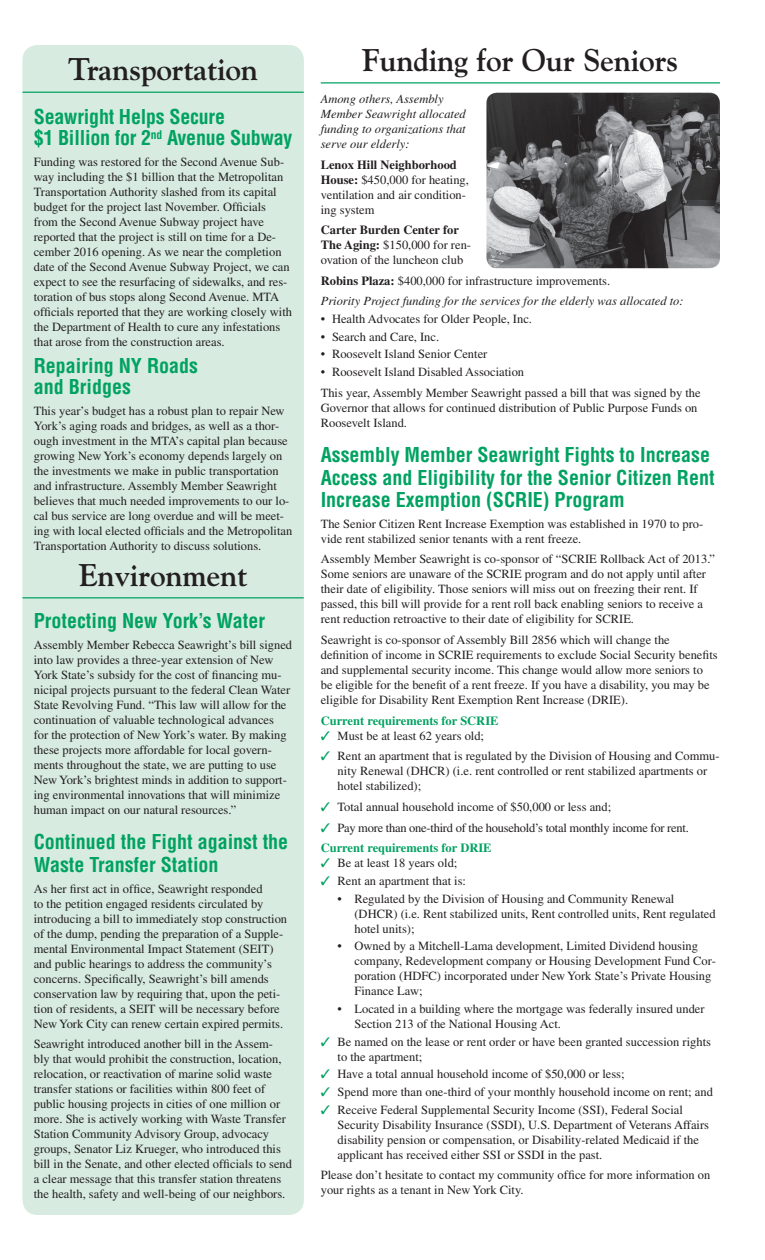
<style>
.page{position:relative;width:765px;height:1260px;background:#fff}
.page>*{position:absolute;margin:0;border:0;box-sizing:border-box;transform-origin:0 0}
.t1{font:700 31.25px "Goudy";letter-spacing:-.01em;color:#231f20}
.t2{font:700 condensed 20px/22.5px "Helvetica";color:#00a261}
.t3{font:12.5px/15px "Times";color:#231f20}
.t4{font:italic 12.5px/15px "Times";color:#231f20}
.t5{font:12.5px/20.6px "Times";letter-spacing:-.02em;color:#231f20}
.t6{font:700 12.5px "Times";color:#00a261}
.s1{font-weight:700}
.s2{font-weight:700;font-style:normal}
.s3{font-style:normal}
.s4{color:#00a261}
.s5{font-weight:700;color:#00a261}
</style>
<div class="page">
<hr style="left:321px;top:82px;width:399px;height:2px;background:#00a261">
<img style="left:486px;top:93px;width:234px;height:175px">
<div style="left:22px;top:45px;width:282px;height:1170px;background:#d7ebe0;border-radius:15px"></div>
<hr style="left:22px;top:92px;width:282px;height:1px;background:#00a261">
<hr style="left:22px;top:597px;width:282px;height:1px;background:#00a261">
<h1 class="t1" style="left:68px;top:51px;width:192px">Transportation</h1>
<h2 class="t2" style="left:34px;top:106px;width:260px;line-height:21.2px">Seawright Helps Secure<br>$1 Billion for 2<sup>nd</sup> Avenue Subway</h2>
<p class="t3" style="left:34px;top:154px;width:260px">Funding was restored for the Second Avenue Sub&shy;way including the $1 billion that the Metropolitan Transportation Authority slashed from its capital budget for the project last November. Officials from the Second Avenue Subway project have reported that the project is still on time for a De&shy;cember 2016 opening. As we near the completion date of the Second Avenue Subway Project, we can expect to see the resurfacing of sidewalks, and res&shy;toration of bus stops along Second Avenue. MTA officials reported that they are working closely with the Department of Health to cure any infestations that arose from the construction areas.</p>
<h2 class="t2" style="left:34px;top:355px;width:166px;line-height:21.2px">Repairing NY Roads and Bridges</h2>
<p class="t3" style="left:34px;top:403px;width:260px">This year’s budget has a robust plan to repair New York’s aging roads and bridges, as well as a thor&shy;ough investment in the MTA’s capital plan because growing New York’s economy depends largely on the investments we make in public transportation and infrastructure. Assembly Member Seawright believes that much needed improvements to our lo&shy;cal bus service are long overdue and will be meet&shy;ing with local elected officials and the Metropolitan Transportation Authority to discuss solutions.</p>
<h1 class="t1" style="left:79px;top:556px;width:170px">Environment</h1>
<h2 class="t2" style="left:34px;top:610px;width:233px">Protecting New York’s Water</h2>
<p class="t3" style="left:34px;top:637px;width:260px">Assembly Member Rebecca Seawright’s bill signed into law provides a three-year extension of New York State’s subsidy for the cost of financing mu&shy;nicipal projects pursuant to the federal Clean Water State Revolving Fund. “This law will allow for the continuation of valuable technological advances<br>for the protection of New York’s water. By making these projects more affordable for local govern&shy;ments throughout the state, we are putting to use New York’s brightest minds in addition to support&shy;ing environmental innovations that will minimize human impact on our natural resources.”</p>
<h2 class="t2" style="left:34px;top:831px;width:256px">Continued the Fight against the<br>Waste Transfer Station</h2>
<p class="t3" style="left:34px;top:881px;width:255px">As her first act in office, Seawright responded<br>to the petition engaged residents circulated by introducing a bill to immediately stop construction of the dump, pending the preparation of a Supple&shy;mental Environmental Impact Statement (SEIT) and public hearings to address the community’s concerns. Specifically, Seawright’s bill amends conservation law by requiring that, upon the peti&shy;tion of residents, a SEIT will be necessary before New York City can renew certain expired permits.</p>
<p class="t3" style="left:34px;top:1036px;width:260px">Seawright introduced another bill in the Assem&shy;bly that would prohibit the construction, location, relocation, or reactivation of marine solid waste transfer stations or facilities within 800 feet of public housing projects in cities of one million or more. She is actively working with Waste Transfer Station Community Advisory Group, advocacy groups, Senator Liz Krueger, who introduced this bill in the Senate, and other elected officials to send a clear message that this transfer station threatens the health, safety and well-being of our neighbors.</p>
<h1 class="t1" style="left:362px;top:41px;width:318px">Funding for Our Seniors</h1>
<p class="t4" style="left:321px;top:91px;width:147px">Among others, Assembly<br>Member Seawright allocated funding to organizations that serve our elderly:</p>
<p class="t3" style="left:321px;top:157px;width:150px"><span class="s1">Lenox Hill Neighborhood<br>House:</span> $450,000 for heating, ventilation and air condition&shy;ing system</p>
<p class="t3" style="left:321px;top:222px;width:152px"><span class="s1">Carter Burden Center for<br>The Aging:</span> $150,000 for ren&shy;ovation of the luncheon club</p>
<p class="t4" style="left:321px;top:270px;width:364px;line-height:20.6px"><span class="s2">Robins Plaza:</span> <span class="s3">$400,000 for infrastructure improvements.<br></span>Priority Project funding for the services for the elderly was allocated to:</p>
<p class="t3" style="left:321px;top:311px;width:213px">• Health Advocates for Older People, Inc.</p>
<p class="t3" style="left:321px;top:329px;width:120px">• Search and Care, Inc.</p>
<p class="t3" style="left:321px;top:347px;width:168px">• Roosevelt Island Senior Center</p>
<p class="t3" style="left:321px;top:362px;width:382px;line-height:20.6px">• Roosevelt Island Disabled Association<br>This year, Assembly Member Seawright passed a bill that was signed by the</p>
<p class="t3" style="left:321px;top:400px;width:378px">Governor that allows for continued distribution of Public Purpose Funds on<br>Roosevelt Island.</p>
<h2 class="t2" style="left:321px;top:443px;width:395px">Assembly Member Seawright Fights to Increase<br>Access and Eligibility for the Senior Citizen Rent<br>Increase Exemption (SCRIE) Program</h2>
<p class="t3" style="left:321px;top:516px;width:384px">The Senior Citizen Rent Increase Exemption was established in 1970 to pro&shy;vide rent stabilized senior tenants with a rent freeze.</p>
<p class="t3" style="left:321px;top:552px;width:396px">Assembly Member Seawright is co-sponsor of “SCRIE Rollback Act of 2013.” Some seniors are unaware of the SCRIE program and do not apply until after their date of eligibility. Those seniors will miss out on freezing their rent. If passed, this bill will provide for a rent roll back enabling seniors to receive a rent reduction retroactive to their date of eligibility for SCRIE.</p>
<p class="t3" style="left:321px;top:632px;width:399px">Seawright is co-sponsor of Assembly Bill 2856 which will change the definition of income in SCRIE requirements to exclude Social Security benefits and supplemental security income. This change would allow more seniors to be eligible for the benefit of a rent freeze. If you have a disability, you may be eligible for Disability Rent Exemption Rent Increase (DRIE).</p>
<p class="t6" style="left:321px;top:713px;width:179px">Current requirements for SCRIE</p>
<p class="t3" style="left:321px;top:728px;width:165px"><span class="s4">✓</span> Must be at least 62 years old;</p>
<p class="t3" style="left:338px;top:749px;width:384px;text-indent:-17px"><span class="s4">✓</span> Rent an apartment that is regulated by the Division of Housing and Commu&shy;nity Renewal (DHCR) (i.e. rent controlled or rent stabilized apartments or hotel stabilized);</p>
<p class="t3" style="left:321px;top:799px;width:292px"><span class="s4">✓</span> Total annual household income of $50,000 or less and;</p>
<p class="t5" style="left:321px;top:817px;width:370px"><span class="s4">✓</span> Pay more than one-third of the household’s total monthly income for rent.<br><span class="s5">Current requirements for DRIE</span></p>
<p class="t3" style="left:321px;top:855px;width:138px"><span class="s4">✓</span> Be at least 18 years old;</p>
<p class="t3" style="left:321px;top:873px;width:147px"><span class="s4">✓</span> Rent an apartment that is:</p>
<p class="t3" style="left:355px;top:891px;width:363px;text-indent:-17px">• Regulated by the Division of Housing and Community Renewal (DHCR) (i.e. Rent stabilized units, Rent controlled units, Rent regulated hotel units);</p>
<p class="t3" style="left:355px;top:938px;width:363px;text-indent:-17px">• Owned by a Mitchell-Lama development, Limited Dividend housing company, Redevelopment company or Housing Development Fund Cor&shy;poration (HDFC) incorporated under New York State’s Private Housing Finance Law;</p>
<p class="t3" style="left:355px;top:1001px;width:352px;text-indent:-17px">• Located in a building where the mortgage was federally insured under<br>Section 213 of the National Housing Act.</p>
<p class="t3" style="left:338px;top:1034px;width:375px;text-indent:-17px"><span class="s4">✓</span> Be named on the lease or rent order or have been granted succession rights to the apartment;</p>
<p class="t3" style="left:321px;top:1067px;width:305px"><span class="s4">✓</span> Have a total annual household income of $50,000 or less;</p>
<p class="t3" style="left:321px;top:1084px;width:394px"><span class="s4">✓</span> Spend more than one-third of your monthly household income on rent; and</p>
<p class="t3" style="left:338px;top:1102px;width:373px;text-indent:-17px"><span class="s4">✓</span> Receive Federal Supplemental Security Income (SSI), Federal Social Security Disability Insurance (SSDI), U.S. Department of Veterans Affairs disability pension or compensation, or Disability-related Medicaid if the applicant has received either SSI or SSDI in the past.</p>
<p class="t3" style="left:321px;top:1168px;width:391px">Please don’t hesitate to contact my community office for more information on your rights as a tenant in New York City.</p>
</div>
